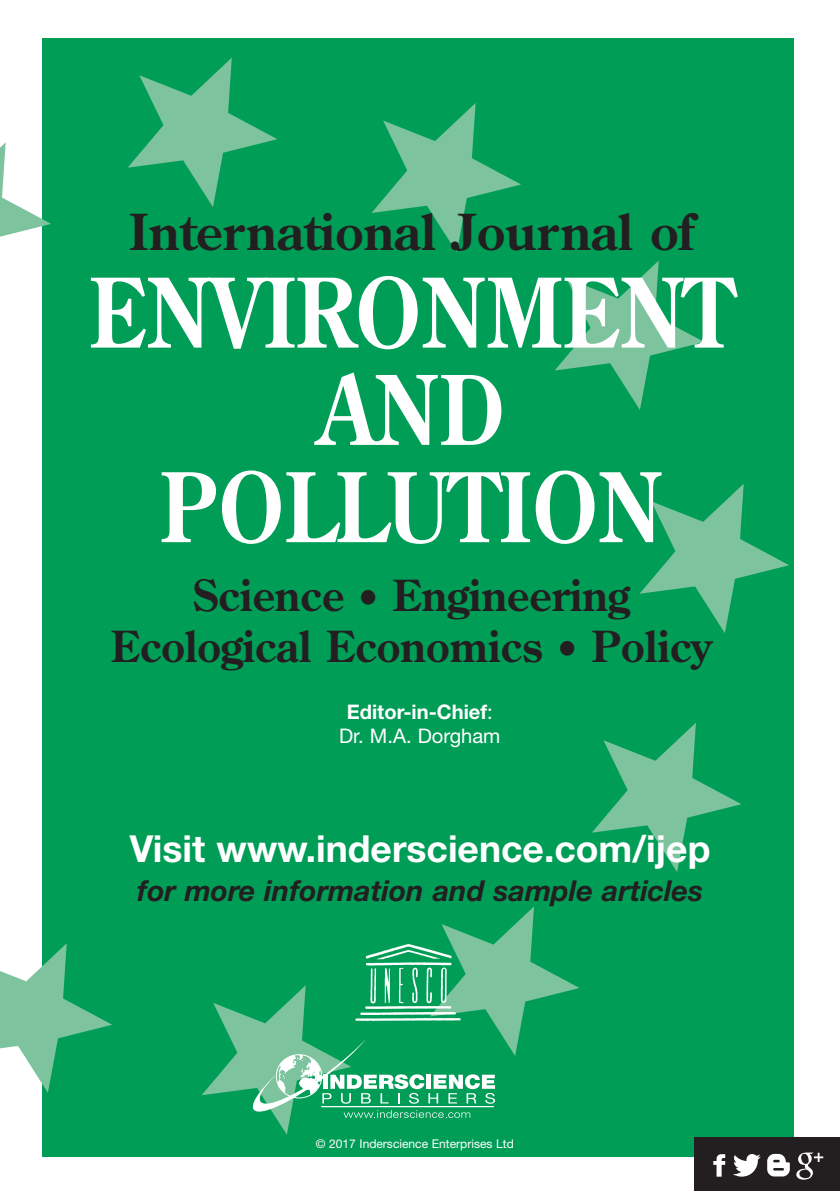
<style>
.page{position:relative;width:840px;height:1191px;background:#fff}
.page>*{position:absolute;margin:0;border:0;box-sizing:border-box;transform-origin:0 0}
.t1{font:700 95.4px/97.2px "Century Old Style";color:#fff;text-align:center;scale:.85 1}
.t2{font:700 49.6px "Century Old Style";color:#231f20}
.t3{font:700 42.8px/51.2px "Century Old Style";color:#231f20;text-align:center}
.t4{font:700 37.2px "Helvetica Neue";color:#fff}
.t5{font:italic 700 28.8px "Helvetica Neue";color:#231f20}
.t6{font:700 20px/24.4px "Helvetica Neue";color:#fff;text-align:center}
.t7{font:12px "Helvetica Neue";color:#fff}
.s1{font-weight:400;font-size:40px}
.s2{font-weight:400}
</style>
<div class="page">
<div style="left:43px;top:39px;width:750px;height:1118px;background:#009d57"></div>
<svg style="left:128px;top:58px;width:149px;height:149px"></svg>
<svg style="left:371px;top:103px;width:149px;height:149px"></svg>
<svg style="left:555px;top:260px;width:148px;height:150px"></svg>
<svg style="left:640px;top:484px;width:148px;height:149px"></svg>
<svg style="left:592px;top:723px;width:149px;height:149px"></svg>
<svg style="left:0;top:943px;width:112px;height:149px"></svg>
<svg style="left:0;top:142px;width:51px;height:150px"></svg>
<svg style="left:202px;top:906px;width:377px;height:228px"></svg>
<div style="left:694px;top:1137px;width:145px;height:54px;background:#231f20"></div>
<svg style="left:713px;top:1154px;width:11px;height:22px"></svg>
<svg style="left:733px;top:1154px;width:27px;height:22px"></svg>
<svg style="left:767px;top:1153px;width:22px;height:23px"></svg>
<svg style="left:796px;top:1152px;width:26px;height:27px"></svg>
<p class="t2" style="left:129px;top:211px;width:566px">International Journal of</p>
<h1 class="t1" style="left:89px;top:273px;width:759px">ENVIRONMENT<br>AND<br>POLLUTION</h1>
<p class="t3" style="left:111px;top:573px;width:602px">Science <span class="s1">•</span> Engineering<br>Ecological Economics <span class="s1">•</span> Policy</p>
<p class="t6" style="left:339px;top:701px;width:163px">Editor-in-Chief<span class="s2">:<br>Dr. M.A. Dorgham</span></p>
<p class="t4" style="left:130px;top:835px;width:581px">Visit www.inderscience.com/ijep</p>
<p class="t5" style="left:137px;top:880px;width:567px">for more information and sample articles</p>
<p class="t7" style="left:315px;top:1139px;width:199px">© 2017 Inderscience Enterprises Ltd</p>
</div>
